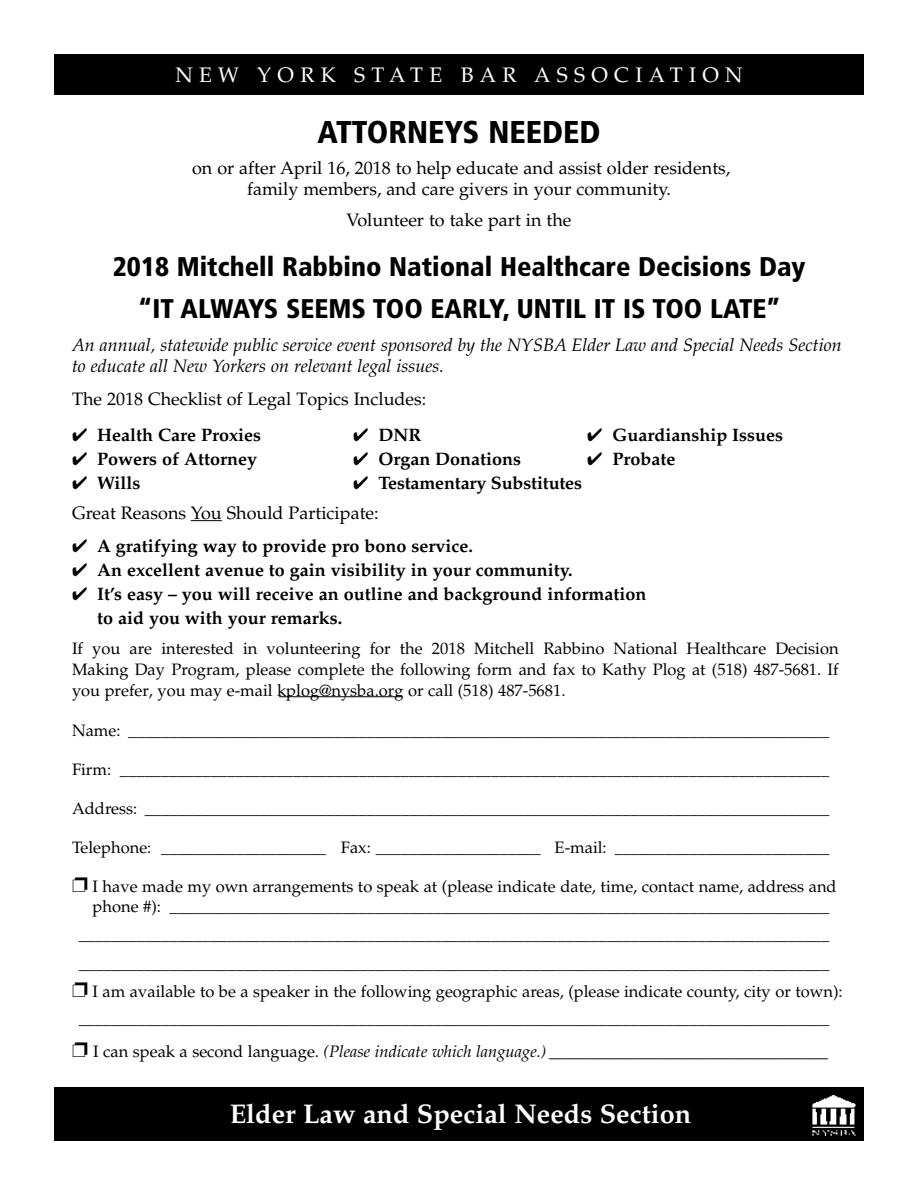
<style>
.page{position:relative;width:918px;height:1188px;background:#fff}
.page>*{position:absolute;margin:0;border:0;box-sizing:border-box;transform-origin:0 0}
.t1{font:900 condensed 31.5px "Frutiger";color:#000}
.t2{font:900 condensed 27px "Frutiger";color:#000}
.t3{font:700 27px "Palatino";color:#fff}
.t4{font:21px "Palatino";letter-spacing:.3em;color:#fff}
.t5{font:700 18px/24px "Palatino";color:#000}
.t6{font:italic 18px/21px "Palatino";color:#000}
.t7{font:18px/21.6px "Palatino";color:#000;text-align:center}
.t8{font:16.5px/21px "Palatino";color:#000;text-align:justify}
.s1{font-style:normal;font-size:16.5px}
.s2{font-size:16.5px}
</style>
<div class="page">
<hr style="left:191px;top:520px;width:31px;height:1px;background:#000">
<hr style="left:279px;top:696px;width:123px;height:1px;background:#000">
<div style="left:54px;top:54px;width:810px;height:40px;background:#000"></div>
<div style="left:54px;top:1087px;width:810px;height:54px;background:#000"></div>
<img style="left:812px;top:1095px;width:44px;height:41px">
<p class="t4" style="left:175px;top:63px;width:569px">NEW YORK STATE BAR ASSOCIATION</p>
<p class="t1" style="left:317px;top:113px;width:285px">ATTORNEYS NEEDED</p>
<p class="t7" style="left:192px;top:157px;width:540px">on or after April 16, 2018 to help educate and assist older residents, family members, and care givers in your community.</p>
<p class="t7" style="left:346px;top:209px;width:227px">Volunteer to take part in the</p>
<p class="t2" style="left:113px;top:251px;width:694px">2018 Mitchell Rabbino National Healthcare Decisions Day</p>
<p class="t2" style="left:138px;top:292px;width:644px">“IT ALWAYS SEEMS TOO EARLY, UNTIL IT IS TOO LATE”</p>
<p class="t6" style="left:72px;top:335px;width:771px">An annual, statewide public service event sponsored by the NYSBA Elder Law and Special Needs Section to educate all New Yorkers on relevant legal issues.</p>
<p class="t7" style="left:72px;top:388px;width:356px">The 2018 Checklist of Legal Topics Includes:</p>
<p class="t5" style="left:72px;top:423px;width:190px">✔ Health Care Proxies</p>
<p class="t5" style="left:353px;top:423px;width:70px">✔ DNR</p>
<p class="t5" style="left:587px;top:423px;width:198px">✔ Guardianship Issues</p>
<p class="t5" style="left:72px;top:447px;width:187px">✔ Powers of Attorney</p>
<p class="t5" style="left:353px;top:447px;width:170px">✔ Organ Donations</p>
<p class="t5" style="left:587px;top:447px;width:90px">✔ Probate</p>
<p class="t5" style="left:72px;top:471px;width:70px">✔ Wills</p>
<p class="t5" style="left:353px;top:471px;width:230px">✔ Testamentary Substitutes</p>
<p class="t7" style="left:72px;top:502px;width:308px">Great Reasons You Should Participate:</p>
<p class="t5" style="left:72px;top:534px;width:402px">✔ A gratifying way to provide pro bono service.</p>
<p class="t5" style="left:72px;top:558px;width:502px">✔ An excellent avenue to gain visibility in your community.</p>
<p class="t5" style="left:97px;top:582px;width:551px;text-indent:-25px">✔ It’s easy – you will receive an outline and background information to aid you with your remarks.</p>
<p class="t8" style="left:72px;top:638px;width:768px">If you are interested in volunteering for the 2018 Mitchell Rabbino National Healthcare Decision Making Day Program, please complete the following form and fax to Kathy Plog at (518) 487-5681. If you prefer, you may e-mail kplog@nysba.org or call (518) 487-5681.</p>
<p class="t8" style="left:72px;top:721px;width:759px">Name: _____________________________________________________________________________________</p>
<p class="t8" style="left:72px;top:760px;width:759px">Firm: ______________________________________________________________________________________</p>
<p class="t8" style="left:72px;top:799px;width:759px">Address: ___________________________________________________________________________________</p>
<p class="t8" style="left:72px;top:838px;width:759px">Telephone: ____________________ Fax: ____________________ E-mail: __________________________</p>
<p class="t8" style="left:93px;top:877px;width:746px;line-height:19.5px;text-indent:-21px">❐ I have made my own arrangements to speak at (please indicate date, time, contact name, address and phone #): ________________________________________________________________________________</p>
<p class="t8" style="left:79px;top:925px;width:752px">___________________________________________________________________________________________</p>
<p class="t8" style="left:79px;top:953px;width:752px">___________________________________________________________________________________________</p>
<p class="t8" style="left:72px;top:982px;width:772px">❐ I am available to be a speaker in the following geographic areas, (please indicate county, city or town):</p>
<p class="t8" style="left:79px;top:1008px;width:752px">___________________________________________________________________________________________</p>
<p class="t6" style="left:72px;top:1041px;width:758px">❐ <span class="s1">I can speak a second language.</span> <span class="s2">(Please indicate which language.)</span> _______________________________</p>
<p class="t3" style="left:230px;top:1098px;width:463px">Elder Law and Special Needs Section</p>
</div>
